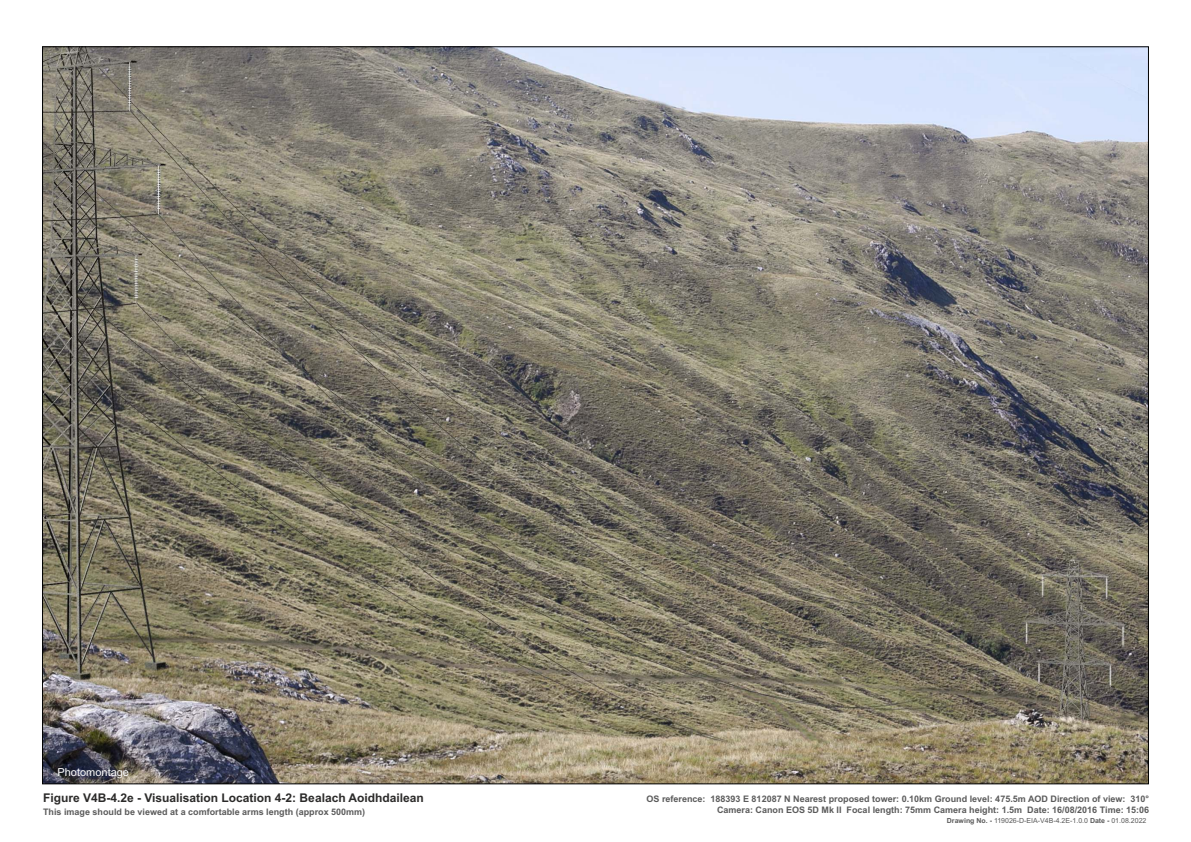
<style>
.page{position:relative;width:1191px;height:842px;background:#fff}
.page>*{position:absolute;margin:0;border:0;box-sizing:border-box;transform-origin:0 0}
.t1{font:700 12px "Arial";color:#2b2a29}
.t2{font:11px "Arial";color:#fefefe}
.t3{font:700 9px/10.1px "Arial";color:#5b5b5b;text-align:right}
.t4{font:7px "Arial";color:#5b5b5b}
.s1{font-weight:700}
</style>
<div class="page">
<img style="left:44px;top:48px;width:1102px;height:734px">
<p class="t2" style="left:57px;top:768px;width:73px">Photomontage</p>
<p class="t1" style="left:43px;top:794px;width:382px">Figure V4B-4.2e - Visualisation Location 4-2: Bealach Aoidhdailean</p>
<p class="t3" style="left:43px;top:808px;width:324px">This image should be viewed at a comfortable arms length (approx 500mm)</p>
<p class="t3" style="left:646px;top:795px;width:504px">OS reference: 188393 E 812087 N Nearest proposed tower: 0.10km Ground level: 475.5m AOD Direction of view: 310°<br>Camera: Canon EOS 5D Mk II Focal length: 75mm Camera height: 1.5m Date: 16/08/2016 Time: 15:06</p>
<p class="t4" style="left:947px;top:818px;width:201px"><span class="s1">Drawing No. -</span> 119026-D-EIA-V4B-4.2E-1.0.0 <span class="s1">Date -</span> 01.08.2022</p>
</div>
